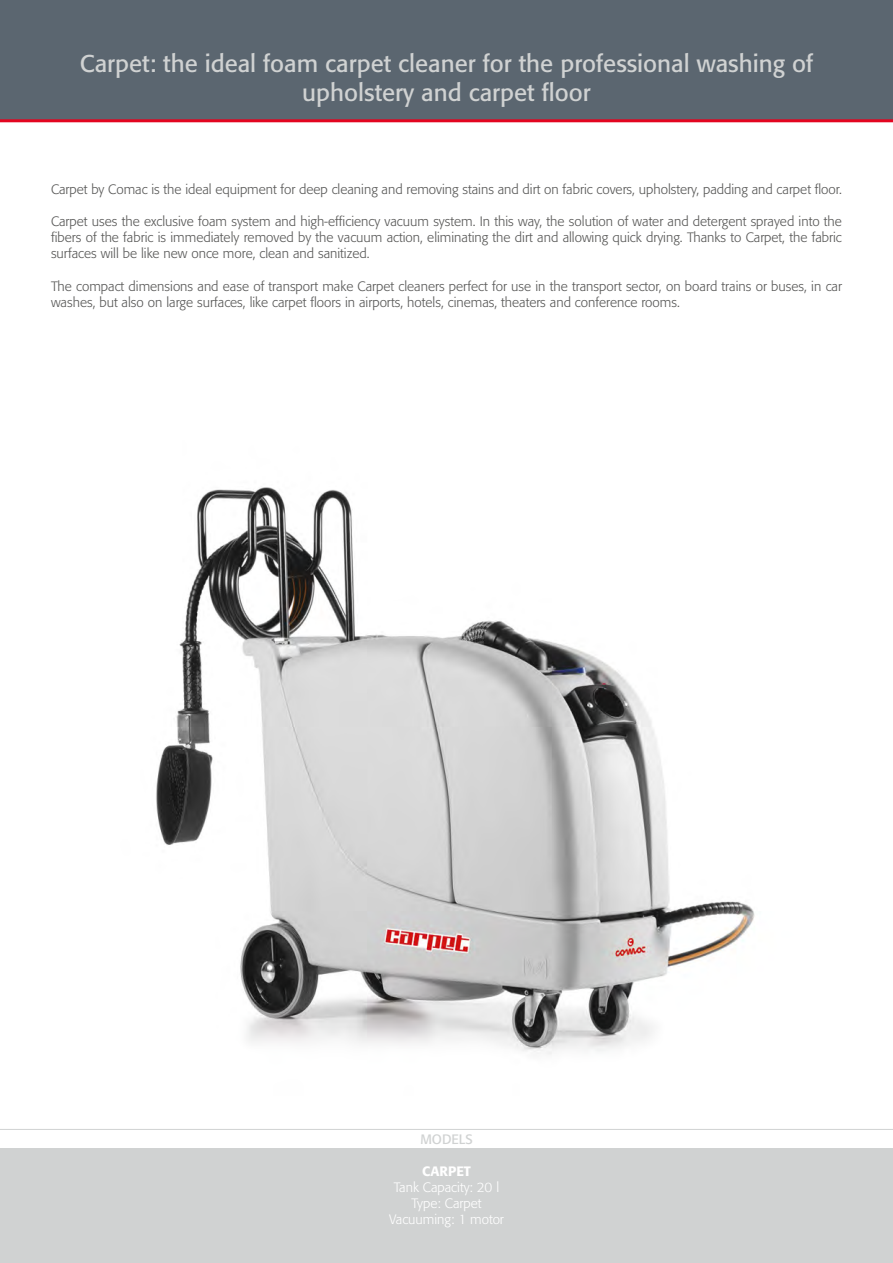
<style>
.page{position:relative;width:893px;height:1263px;background:#fff}
.page>*{position:absolute;margin:0;border:0;box-sizing:border-box;transform-origin:0 0}
.t1{font:24px/28.8px "Formata";color:#d0d2d2;text-align:center}
.t2{font:300 13.5px/16.2px "Formata";color:#575756;text-align:justify}
.t3{font:300 13.5px/16.2px "Formata";color:#fff;text-align:center}
.t4{font:13.5px "Formata";color:#d0d2d2}
.t5{font:500 13.5px "Formata";color:#fff}
</style>
<div class="page">
<hr style="left:0;top:1129px;width:893px;height:1px;background:#d0d2d2">
<img style="left:156px;top:487px;width:599px;height:568px">
<div style="left:0;top:0;width:893px;height:121px;background:#5b6670"></div>
<hr style="left:0;top:119px;width:893px;height:3px;background:#e30520">
<div style="left:0;top:1148px;width:893px;height:115px;background:#d0d2d2"></div>
<h1 class="t1" style="left:80px;top:49px;width:735px">Carpet: the ideal foam carpet cleaner for the professional washing of upholstery and carpet floor</h1>
<p class="t2" style="left:51px;top:181px;width:792px">Carpet by Comac is the ideal equipment for deep cleaning and removing stains and dirt on fabric covers, upholstery, padding and carpet floor.</p>
<p class="t2" style="left:51px;top:213px;width:792px">Carpet uses the exclusive foam system and high-efficiency vacuum system. In this way, the solution of water and detergent sprayed into the fibers of the fabric is immediately removed by the vacuum action, eliminating the dirt and allowing quick drying. Thanks to Carpet, the fabric surfaces will be like new once more, clean and sanitized.</p>
<p class="t2" style="left:51px;top:278px;width:792px">The compact dimensions and ease of transport make Carpet cleaners perfect for use in the transport sector, on board trains or buses, in car washes, but also on large surfaces, like carpet floors in airports, hotels, cinemas, theaters and conference rooms.</p>
<p class="t4" style="left:420px;top:1131px;width:54px">MODELS</p>
<p class="t5" style="left:422px;top:1162px;width:50px">CARPET</p>
<p class="t3" style="left:389px;top:1179px;width:116px">Tank Capacity: 20 l<br>Type: Carpet<br>Vacuuming: 1 motor</p>
</div>
